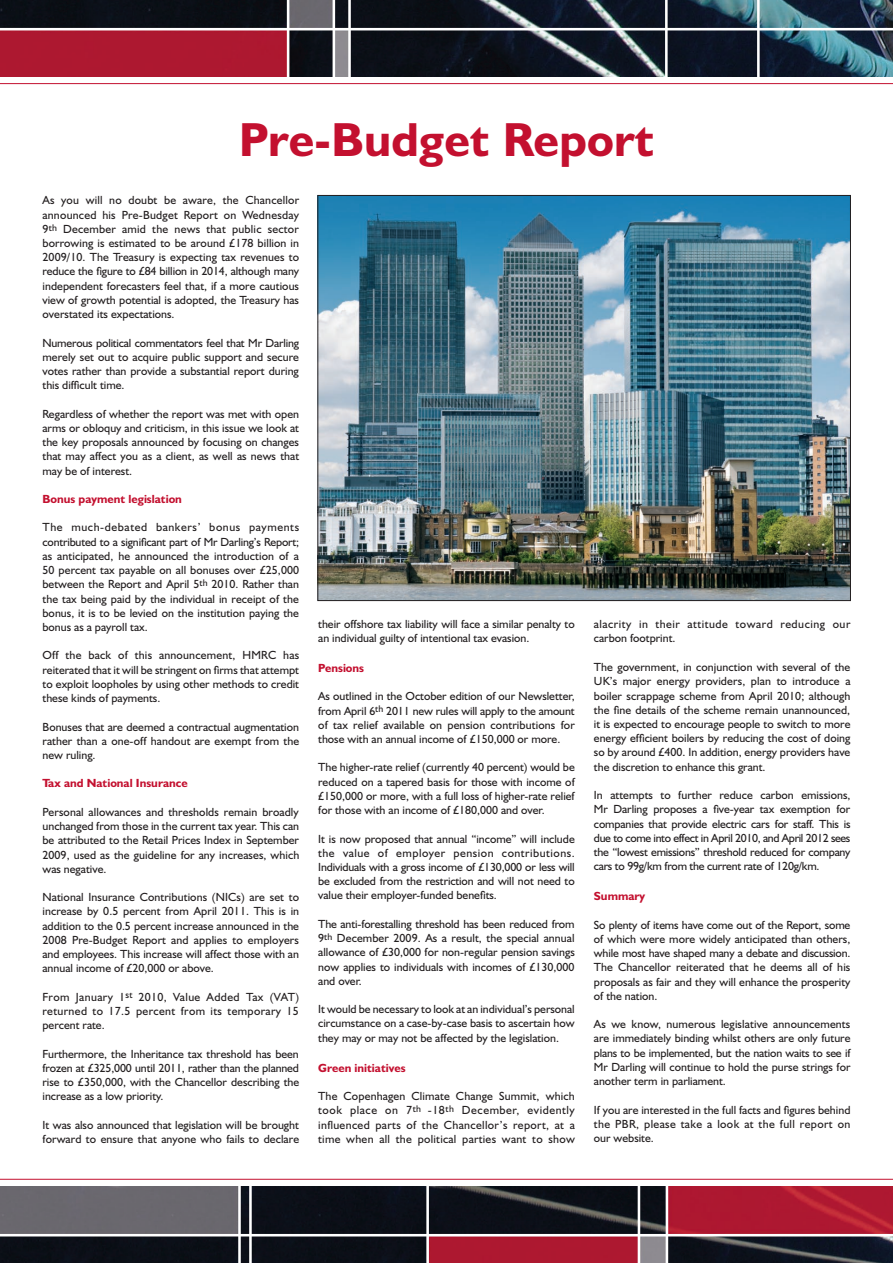
<style>
.page{position:relative;width:893px;height:1263px;background:#fff}
.page>*{position:absolute;margin:0;border:0;box-sizing:border-box;transform-origin:0 0}
.t1{font:700 48px "Humanist 521 BT";letter-spacing:.005em;color:#c3102f}
.t2{font:11.85px/14.2px "Humanist 521 BT";color:#231f20;text-align:justify}
.t3{font:700 11.85px "Humanist 521 BT";color:#c3102f}
.t4{font:11.85px/14.2px "Humanist 521 BT";letter-spacing:.045em;color:#231f20}
</style>
<div class="page">
<hr style="left:0;top:83px;width:893px;height:1px;background:#c3102f">
<img style="left:0;top:0;width:893px;height:77px">
<hr style="left:0;top:1179px;width:893px;height:1px;background:#c3102f">
<img style="left:0;top:1186px;width:893px;height:77px">
<hr style="left:0;top:28px;width:893px;height:2px;background:#fff">
<hr style="left:287px;top:0;width:2px;height:79px;background:#fff">
<hr style="left:333px;top:0;width:2px;height:79px;background:#fff">
<hr style="left:348px;top:0;width:3px;height:79px;background:#fff">
<hr style="left:665px;top:0;width:3px;height:79px;background:#fff">
<hr style="left:757px;top:0;width:3px;height:79px;background:#fff">
<hr style="left:0;top:1234px;width:893px;height:2px;background:#fff">
<hr style="left:666px;top:1183px;width:2px;height:80px;background:#fff">
<hr style="left:638px;top:1183px;width:2px;height:80px;background:#fff">
<hr style="left:426px;top:1183px;width:3px;height:80px;background:#fff">
<hr style="left:238px;top:1183px;width:3px;height:80px;background:#fff">
<hr style="left:249px;top:1183px;width:3px;height:80px;background:#fff">
<img style="left:320px;top:197px;width:529px;height:402px">
<h1 class="t1" style="left:239px;top:110px;width:416px">Pre-Budget Report</h1>
<p class="t2" style="left:43px;top:193px;width:258px">As you will no doubt be aware, the Chancellor announced his Pre-Budget Report on Wednesday 9<sup>th</sup> December amid the news that public sector borrowing is estimated to be around £178 billion in 2009/10. The Treasury is expecting tax revenues to reduce the figure to £84 billion in 2014, although many independent forecasters feel that, if a more cautious view of growth potential is adopted, the Treasury has overstated its expectations.</p>
<p class="t2" style="left:43px;top:335px;width:258px">Numerous political commentators feel that Mr Darling merely set out to acquire public support and secure votes rather than provide a substantial report during this difficult time.</p>
<p class="t2" style="left:43px;top:406px;width:258px">Regardless of whether the report was met with open arms or obloquy and criticism, in this issue we look at the key proposals announced by focusing on changes that may affect you as a client, as well as news that may be of interest.</p>
<p class="t3" style="left:43px;top:491px;width:141px">Bonus payment legislation</p>
<p class="t2" style="left:43px;top:520px;width:258px">The much-debated bankers’ bonus payments contributed to a significant part of Mr Darling’s Report; as anticipated, he announced the introduction of a 50 percent tax payable on all bonuses over £25,000 between the Report and April 5<sup>th</sup> 2010. Rather than the tax being paid by the individual in receipt of the bonus, it is to be levied on the institution paying the bonus as a payroll tax.</p>
<p class="t2" style="left:43px;top:648px;width:258px">Off the back of this announcement, HMRC has reiterated that it will be stringent on firms that attempt to exploit loopholes by using other methods to credit these kinds of payments.</p>
<p class="t2" style="left:43px;top:719px;width:258px">Bonuses that are deemed a contractual augmentation rather than a one-off handout are exempt from the new ruling.</p>
<p class="t3" style="left:43px;top:776px;width:147px">Tax and National Insurance</p>
<p class="t2" style="left:43px;top:804px;width:258px">Personal allowances and thresholds remain broadly unchanged from those in the current tax year. This can be attributed to the Retail Prices Index in September 2009, used as the guideline for any increases, which was negative.</p>
<p class="t2" style="left:43px;top:890px;width:258px">National Insurance Contributions (NICs) are set to increase by 0.5 percent from April 2011. This is in addition to the 0.5 percent increase announced in the 2008 Pre-Budget Report and applies to employers and employees. This increase will affect those with an annual income of £20,000 or above.</p>
<p class="t2" style="left:43px;top:989px;width:258px">From January 1<sup>st</sup> 2010, Value Added Tax (VAT) returned to 17.5 percent from its temporary 15 percent rate.</p>
<p class="t2" style="left:43px;top:1046px;width:258px">Furthermore, the Inheritance tax threshold has been frozen at £325,000 until 2011, rather than the planned rise to £350,000, with the Chancellor describing the increase as a low priority.</p>
<p class="t2" style="left:43px;top:1117px;width:258px">It was also announced that legislation will be brought forward to ensure that anyone who fails to declare</p>
<p class="t2" style="left:318px;top:616px;width:258px">their offshore tax liability will face a similar penalty to an individual guilty of intentional tax evasion.</p>
<p class="t3" style="left:318px;top:660px;width:47px">Pensions</p>
<p class="t2" style="left:318px;top:689px;width:258px">As outlined in the October edition of our Newsletter, from April 6<sup>th</sup> 2011 new rules will apply to the amount of tax relief available on pension contributions for those with an annual income of £150,000 or more.</p>
<p class="t2" style="left:318px;top:760px;width:258px">The higher-rate relief (currently 40 percent) would be reduced on a tapered basis for those with income of £150,000 or more, with a full loss of higher-rate relief for those with an income of £180,000 and over.</p>
<p class="t2" style="left:318px;top:831px;width:258px">It is now proposed that annual “income” will include the value of employer pension contributions.<br>Individuals with a gross income of £130,000 or less will be excluded from the restriction and will not need to value their employer-funded benefits.</p>
<p class="t2" style="left:318px;top:916px;width:258px">The anti-forestalling threshold has been reduced from 9<sup>th</sup> December 2009. As a result, the special annual allowance of £30,000 for non-regular pension savings now applies to individuals with incomes of £130,000 and over.</p>
<p class="t2" style="left:318px;top:1002px;width:258px">It would be necessary to look at an individual’s personal circumstance on a case-by-case basis to ascertain how they may or may not be affected by the legislation.</p>
<p class="t3" style="left:318px;top:1060px;width:89px">Green initiatives</p>
<p class="t2" style="left:318px;top:1089px;width:258px">The Copenhagen Climate Change Summit, which took place on 7<sup>th</sup> -18<sup>th</sup> December, evidently influenced parts of the Chancellor’s report, at a time when all the political parties want to show</p>
<p class="t4" style="left:594px;top:616px;width:258px">alacrity in their attitude toward reducing our carbon footprint.</p>
<p class="t2" style="left:594px;top:660px;width:258px">The government, in conjunction with several of the UK’s major energy providers, plan to introduce a boiler scrappage scheme from April 2010; although the fine details of the scheme remain unannounced, it is expected to encourage people to switch to more energy efficient boilers by reducing the cost of doing so by around £400. In addition, energy providers have the discretion to enhance this grant.</p>
<p class="t2" style="left:594px;top:788px;width:258px">In attempts to further reduce carbon emissions, Mr Darling proposes a five-year tax exemption for companies that provide electric cars for staff. This is due to come into effect in April 2010, and April 2012 sees the “lowest emissions” threshold reduced for company cars to 99g/km from the current rate of 120g/km.</p>
<p class="t3" style="left:594px;top:889px;width:53px">Summary</p>
<p class="t2" style="left:594px;top:917px;width:258px">So plenty of items have come out of the Report, some of which were more widely anticipated than others, while most have shaped many a debate and discussion.<br>The Chancellor reiterated that he deems all of his proposals as fair and they will enhance the prosperity of the nation.</p>
<p class="t2" style="left:594px;top:1017px;width:258px">As we know, numerous legislative announcements are immediately binding whilst others are only future plans to be implemented, but the nation waits to see if Mr Darling will continue to hold the purse strings for another term in parliament.</p>
<p class="t2" style="left:594px;top:1102px;width:258px">If you are interested in the full facts and figures behind the PBR, please take a look at the full report on our website.</p>
</div>
